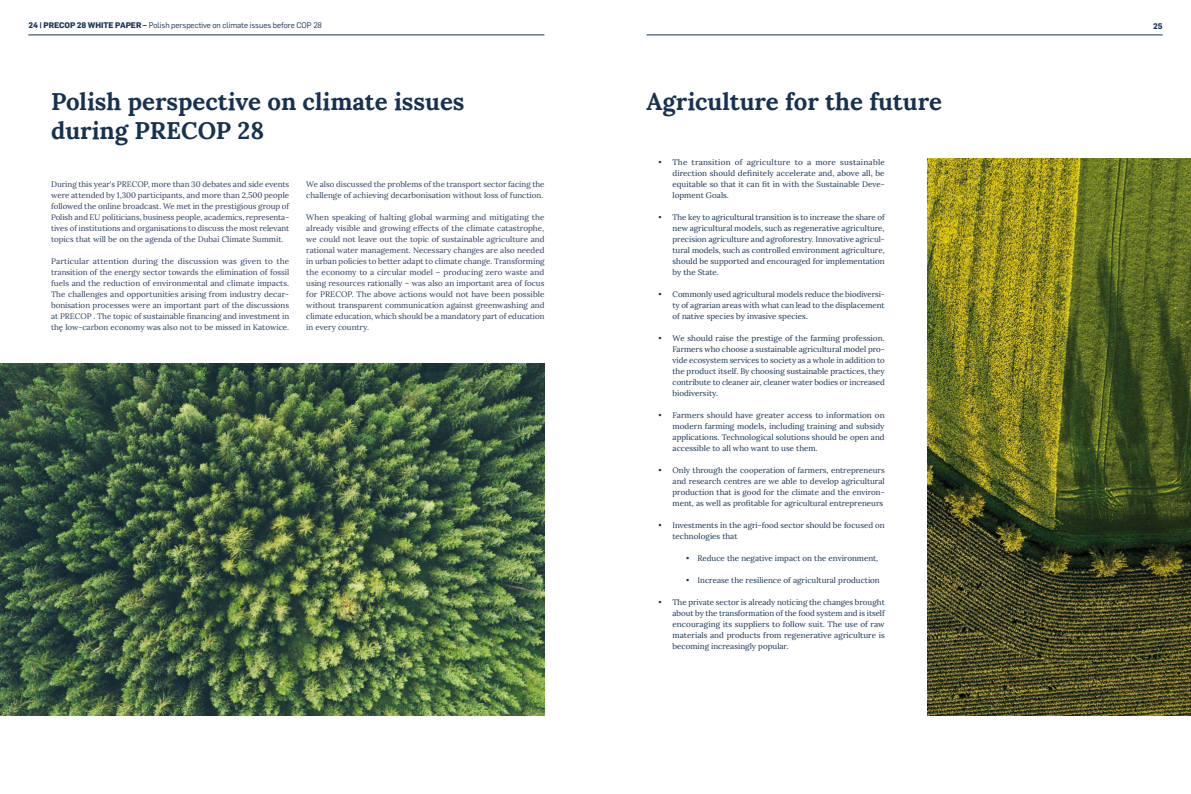
<style>
.page{position:relative;width:1191px;height:794px;background:#fff}
.page>*{position:absolute;margin:0;border:0;box-sizing:border-box;transform-origin:0 0}
.t1{font:700 24px/28.8px "Lora";color:#173151}
.t2{font:8px/11px "Lora";color:#173151;text-align:justify}
.t3{font:8px/11px "Lora";color:#2b3c5d;text-align:justify}
.t4{font:8px "Flama";letter-spacing:-.005em;color:#173151}
.t5{font:700 8px "Flama";color:#173151}
.s1{font-weight:700}
</style>
<div class="page">
<hr style="left:28px;top:35px;width:516px;height:1px;background:#173151">
<hr style="left:646px;top:35px;width:516px;height:1px;background:#173151">
<img style="left:0;top:363px;width:544px;height:353px">
<img style="left:928px;top:159px;width:263px;height:557px">
<p class="t4" style="left:28px;top:20px;width:295px"><span class="s1">24 | PRECOP 28 WHITE PAPER –</span> Polish perspective on climate issues before COP 28</p>
<p class="t5" style="left:1153px;top:20px;width:11px">25</p>
<h1 class="t1" style="left:51px;top:85px;width:415px">Polish perspective on climate issues during PRECOP 28</h1>
<p class="t3" style="left:51px;top:178px;width:240px">During this year's PRECOP, more than 30 debates and side events were attended by 1,300 participants, and more than 2,500 people followed the online broadcast. We met in the prestigious group of Polish and EU politicians, business people, academics, representa&shy;tives of institutions and organisations to discuss the most relevant topics that will be on the agenda of the Dubai Climate Summit.</p>
<p class="t3" style="left:51px;top:255px;width:240px">Particular attention during the discussion was given to the transition of the energy sector towards the elimination of fossil fuels and the reduction of environmental and climate impacts.<br>The challenges and opportunities arising from industry decar&shy;bonisation processes were an important part of the discussions at PRECOP . The topic of sustainable financing and investment in thę low-carbon economy was also not to be missed in Katowice.</p>
<p class="t3" style="left:306px;top:178px;width:240px">We also discussed the problems of the transport sector facing the challenge of achieving decarbonisation without loss of function.</p>
<p class="t3" style="left:306px;top:211px;width:240px">When speaking of halting global warming and mitigating the already visible and growing effects of the climate catastrophe, we could not leave out the topic of sustainable agriculture and rational water management. Necessary changes are also needed in urban policies to better adapt to climate change. Transforming the economy to a circular model – producing zero waste and using resources rationally – was also an important area of focus for PRECOP. The above actions would not have been possible without transparent communication against greenwashing and climate education, which should be a mandatory part of education in every country.</p>
<h1 class="t1" style="left:646px;top:85px;width:297px">Agriculture for the future</h1>
<p class="t2" style="left:672px;top:156px;width:214px;text-indent:-14px">• The transition of agriculture to a more sustainable direction should definitely accelerate and, above all, be equitable so that it can fit in with the Sustainable Deve&shy;lopment Goals.</p>
<p class="t2" style="left:672px;top:211px;width:214px;text-indent:-14px">• The key to agricultural transition is to increase the share of new agricultural models, such as regenerative agriculture, precision agriculture and agroforestry. Innovative agricul&shy;tural models, such as controlled environment agriculture, should be supported and encouraged for implementation by the State.</p>
<p class="t2" style="left:672px;top:288px;width:214px;text-indent:-14px">• Commonly used agricultural models reduce the biodiversi&shy;ty of agrarian areas with what can lead to the displacement of native species by invasive species.</p>
<p class="t2" style="left:672px;top:332px;width:214px;text-indent:-14px">• We should raise the prestige of the farming profession.<br>Farmers who choose a sustainable agricultural model pro&shy;vide ecosystem services to society as a whole in addition to the product itself. By choosing sustainable practices, they contribute to cleaner air, cleaner water bodies or increased biodiversity.</p>
<p class="t2" style="left:672px;top:409px;width:214px;text-indent:-14px">• Farmers should have greater access to information on modern farming models, including training and subsidy applications. Technological solutions should be open and accessible to all who want to use them.</p>
<p class="t2" style="left:672px;top:464px;width:214px;text-indent:-14px">• Only through the cooperation of farmers, entrepreneurs and research centres are we able to develop agricultural production that is good for the climate and the environ&shy;ment, as well as profitable for agricultural entrepreneurs</p>
<p class="t2" style="left:672px;top:519px;width:214px;text-indent:-14px">• Investments in the agri-food sector should be focused on technologies that</p>
<p class="t2" style="left:686px;top:552px;width:193px">• Reduce the negative impact on the environment,</p>
<p class="t2" style="left:686px;top:574px;width:195px">• Increase the resilience of agricultural production</p>
<p class="t2" style="left:672px;top:596px;width:214px;text-indent:-14px">• The private sector is already noticing the changes brought about by the transformation of the food system and is itself encouraging its suppliers to follow suit. The use of raw materials and products from regenerative agriculture is becoming increasingly popular.</p>
</div>
